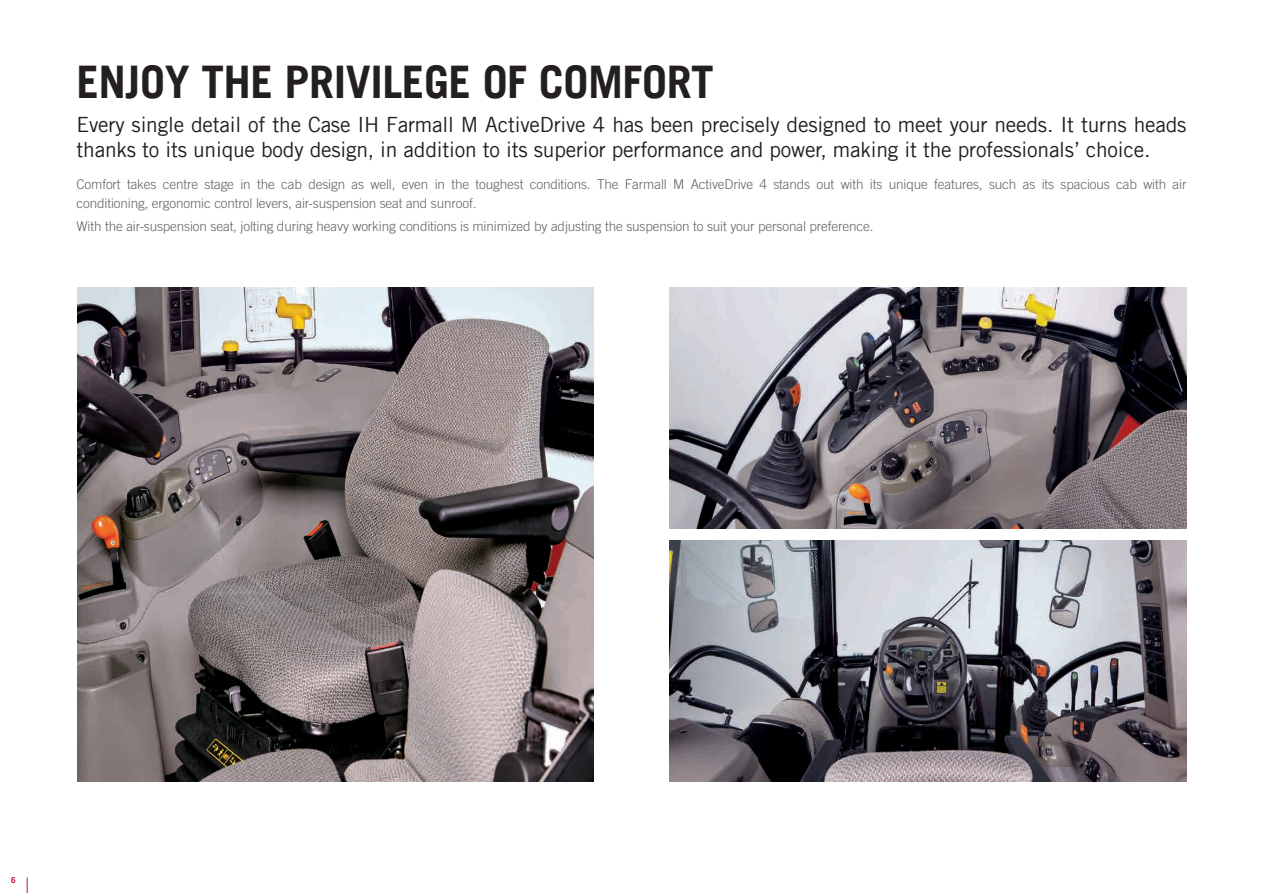
<style>
.page{position:relative;width:1263px;height:893px;background:#fff}
.page>*{position:absolute;margin:0;border:0;box-sizing:border-box;transform-origin:0 0}
.t1{font:700 45px "Trade Gothic LT";letter-spacing:-.01em;color:#231f20}
.t2{font:21px/25.2px "Trade Gothic LT";letter-spacing:-.01em;color:#231f20}
.t3{font:300 13.5px/18.8px "Trade Gothic LT Std";letter-spacing:-.01em;color:#636366}
.t4{font:700 8.25px "Trade Gothic LT";color:#c3102f}
</style>
<div class="page">
<svg style="left:27px;top:878px;width:1px;height:15px"></svg>
<img style="left:78px;top:287px;width:515px;height:494px">
<img style="left:670px;top:287px;width:516px;height:241px">
<img style="left:670px;top:540px;width:516px;height:241px">
<h1 class="t1" style="left:77px;top:55px;width:639px">ENJOY THE PRIVILEGE OF COMFORT</h1>
<p class="t2" style="left:77px;top:112px;width:1111px">Every single detail of the Case IH Farmall M ActiveDrive 4 has been precisely designed to meet your needs. It turns heads thanks to its unique body design, in addition to its superior performance and power, making it the professionals’ choice.</p>
<p class="t3" style="left:77px;top:174px;width:1111px">Comfort takes centre stage in the cab design as well, even in the toughest conditions. The Farmall M ActiveDrive 4 stands out with its unique features, such as its spacious cab with air conditioning, ergonomic control levers, air-suspension seat and sunroof.</p>
<p class="t3" style="left:77px;top:216px;width:798px">With the air-suspension seat, jolting during heavy working conditions is minimized by adjusting the suspension to suit your personal preference.</p>
<p class="t4" style="left:11px;top:875px;width:6px">6</p>
</div>
